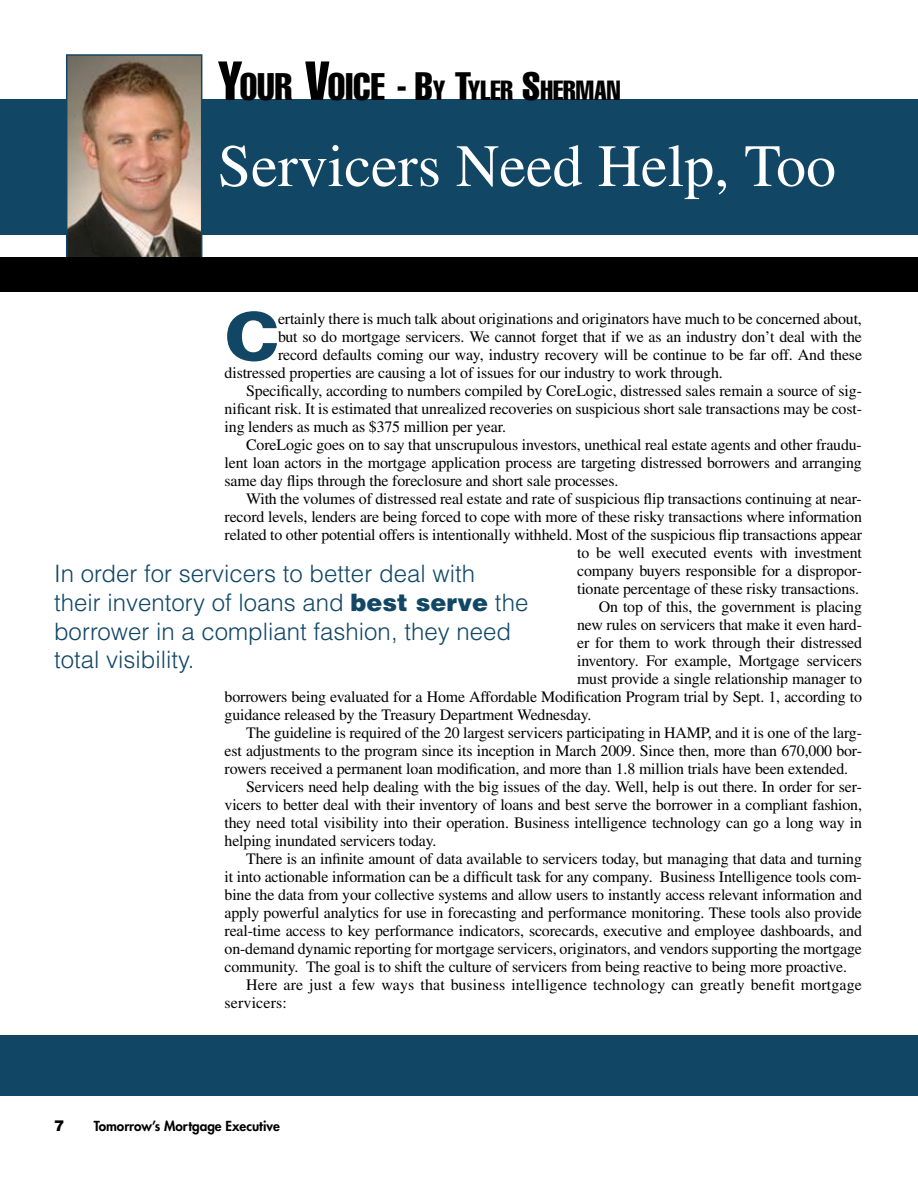
<style>
.page{position:relative;width:918px;height:1188px;background:#fff}
.page>*{position:absolute;margin:0;border:0;box-sizing:border-box;transform-origin:0 0}
.t1{font:700 66.3px "Folio";color:#114765}
.t2{font:60px "Times";color:#fff}
.t3{font:27.3px "Helvetica LT Std Comp";color:#000}
.t4{font:300 24px/28.8px "Helvetica";color:#114765}
.t5{font:15.9px "Times";letter-spacing:-.01em;color:#000}
.t6{font:15.9px "Times";letter-spacing:.01em;color:#000}
.t7{font:900 15px "Helvetica";color:#000}
.t8{font:800 13.5px "Futura";color:#000}
.s1{font-size:54px}
.s2{font-size:37.8px}
.s3{font-size:36px}
.s4{font-size:39px}
.s5{font-weight:900}
</style>
<div class="page">
<div style="left:0;top:100px;width:918px;height:135px;background:#114765"></div>
<img style="left:69px;top:57px;width:130px;height:199px">
<div style="left:66px;top:54px;width:136px;height:205px;border:2px solid #114765"></div>
<div style="left:0;top:257px;width:918px;height:35px;background:#000"></div>
<div style="left:0;top:1035px;width:918px;height:61px;background:#114765"></div>
<h3 class="t3" style="left:218px;top:73px;width:404px"><span class="s1">Y</span><span class="s2">OUR</span> <span class="s1">V</span><span class="s2">OICE</span> <span class="s3">-</span> <span class="s4">B</span>Y <span class="s4">T</span>YLER <span class="s4">S</span>HERMAN</h3>
<h2 class="t2" style="left:218px;top:132px;width:620px">Servicers Need Help, Too</h2>
<h1 class="t1" style="left:225px;top:295px;width:56px">C</h1>
<p class="t5" style="left:278px;top:310px;width:585px">ertainly there is much talk about originations and originators have much to be concerned about,</p>
<p class="t5" style="left:278px;top:328px;width:585px">but so do mortgage servicers. We cannot forget that if we as an industry don’t deal with the</p>
<p class="t5" style="left:278px;top:346px;width:586px">record defaults coming our way, industry recovery will be continue to be far off. And these</p>
<p class="t5" style="left:225px;top:364px;width:500px">distressed properties are causing a lot of issues for our industry to work through.</p>
<p class="t5" style="left:246px;top:382px;width:617px">Specifically, according to numbers compiled by CoreLogic, distressed sales remain a source of sig-</p>
<p class="t5" style="left:225px;top:400px;width:639px">nificant risk. It is estimated that unrealized recoveries on suspicious short sale transactions may be cost-</p>
<p class="t5" style="left:225px;top:418px;width:283px">ing lenders as much as $375 million per year.</p>
<p class="t5" style="left:246px;top:436px;width:617px">CoreLogic goes on to say that unscrupulous investors, unethical real estate agents and other fraudu-</p>
<p class="t5" style="left:225px;top:454px;width:639px">lent loan actors in the mortgage application process are targeting distressed borrowers and arranging</p>
<p class="t5" style="left:225px;top:472px;width:395px">same day flips through the foreclosure and short sale processes.</p>
<p class="t5" style="left:246px;top:490px;width:617px">With the volumes of distressed real estate and rate of suspicious flip transactions continuing at near-</p>
<p class="t5" style="left:225px;top:508px;width:639px">record levels, lenders are being forced to cope with more of these risky transactions where information</p>
<p class="t5" style="left:225px;top:526px;width:639px">related to other potential offers is intentionally withheld. Most of the suspicious flip transactions appear</p>
<p class="t5" style="left:577px;top:544px;width:286px">to be well executed events with investment</p>
<p class="t5" style="left:577px;top:562px;width:286px">company buyers responsible for a dispropor-</p>
<p class="t5" style="left:577px;top:580px;width:284px">tionate percentage of these risky transactions.</p>
<p class="t5" style="left:599px;top:598px;width:265px">On top of this, the government is placing</p>
<p class="t5" style="left:577px;top:616px;width:286px">new rules on servicers that make it even hard-</p>
<p class="t5" style="left:577px;top:634px;width:286px">er for them to work through their distressed</p>
<p class="t5" style="left:577px;top:652px;width:286px">inventory. For example, Mortgage servicers</p>
<p class="t5" style="left:577px;top:670px;width:286px">must provide a single relationship manager to</p>
<p class="t5" style="left:225px;top:688px;width:639px">borrowers being evaluated for a Home Affordable Modification Program trial by Sept. 1, according to</p>
<p class="t5" style="left:225px;top:706px;width:368px">guidance released by the Treasury Department Wednesday.</p>
<p class="t5" style="left:246px;top:724px;width:617px">The guideline is required of the 20 largest servicers participating in HAMP, and it is one of the larg-</p>
<p class="t5" style="left:225px;top:742px;width:639px">est adjustments to the program since its inception in March 2009. Since then, more than 670,000 bor-</p>
<p class="t5" style="left:225px;top:760px;width:625px">rowers received a permanent loan modification, and more than 1.8 million trials have been extended.</p>
<p class="t5" style="left:246px;top:778px;width:617px">Servicers need help dealing with the big issues of the day. Well, help is out there. In order for ser-</p>
<p class="t5" style="left:225px;top:796px;width:639px">vicers to better deal with their inventory of loans and best serve the borrower in a compliant fashion,</p>
<p class="t5" style="left:225px;top:814px;width:639px">they need total visibility into their operation. Business intelligence technology can go a long way in</p>
<p class="t5" style="left:225px;top:832px;width:213px">helping inundated servicers today.</p>
<p class="t5" style="left:246px;top:850px;width:617px">There is an infinite amount of data available to servicers today, but managing that data and turning</p>
<p class="t5" style="left:225px;top:868px;width:639px">it into actionable information can be a difficult task for any company. Business Intelligence tools com-</p>
<p class="t5" style="left:225px;top:886px;width:639px">bine the data from your collective systems and allow users to instantly access relevant information and</p>
<p class="t5" style="left:225px;top:904px;width:639px">apply powerful analytics for use in forecasting and performance monitoring. These tools also provide</p>
<p class="t5" style="left:225px;top:922px;width:639px">real-time access to key performance indicators, scorecards, executive and employee dashboards, and</p>
<p class="t5" style="left:225px;top:940px;width:639px">on-demand dynamic reporting for mortgage servicers, originators, and vendors supporting the mortgage</p>
<p class="t5" style="left:225px;top:958px;width:624px">community. The goal is to shift the culture of servicers from being reactive to being more proactive.</p>
<p class="t6" style="left:246px;top:976px;width:617px">Here are just a few ways that business intelligence technology can greatly benefit mortgage</p>
<p class="t6" style="left:225px;top:994px;width:64px">servicers:</p>
<h3 class="t4" style="left:54px;top:559px;width:476px">In order for servicers to better deal with<br>their inventory of loans and <span class="s5">best serve</span> the borrower in a compliant fashion, they need total visibility.</h3>
<p class="t7" style="left:54px;top:1116px;width:12px">7</p>
<p class="t8" style="left:94px;top:1118px;width:187px">Tomorrow’s Mortgage Executive</p>
</div>
